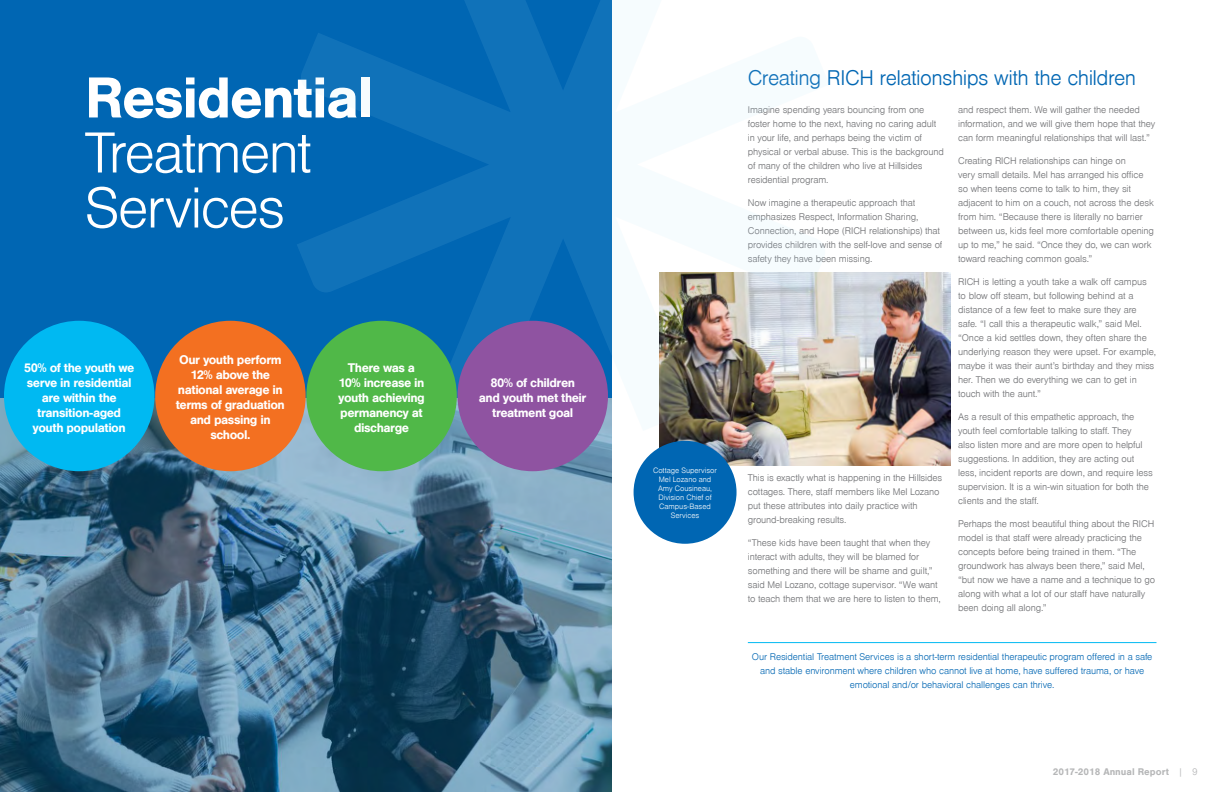
<style>
.page{position:relative;width:1224px;height:792px;background:#fff}
.page>*{position:absolute;margin:0;border:0;box-sizing:border-box;transform-origin:0 0}
.t1{font:300 60px/55px "Nimbus San";letter-spacing:-.035em;color:#fff}
.t2{font:700 60px "Nimbus San";letter-spacing:-.03em;color:#fff}
.t3{font:300 22px "Nimbus San";letter-spacing:-.025em;color:#0066b3}
.t4{font:700 13px/15px "Nimbus San";letter-spacing:-.04em;color:#fff;text-align:center}
.t5{font:300 10px/14px "Nimbus San";letter-spacing:-.015em;color:#6d6e71}
.t6{font:300 10px/14px "Nimbus San";letter-spacing:-.015em;color:#0066b3;text-align:center}
.t7{font:700 10px "Nimbus San";color:#b6b7b8}
.t8{font:300 8px/9px "Nimbus San";letter-spacing:-.005em;color:#fff;text-align:center}
.s1{font-weight:300}
</style>
<div class="page">
<div style="left:0;top:0;width:612px;height:792px;background:#0066b3"></div>
<img style="left:0;top:398px;width:612px;height:394px">
<img style="left:660px;top:272px;width:290px;height:194px">
<div style="left:634px;top:441px;width:103px;height:103px;background:#0066b3;border-radius:50%"></div>
<svg style="left:297px;top:0;width:533px;height:431px"></svg>
<div style="left:4px;top:321px;width:150px;height:150px;background:#00b9f2;border-radius:50%"></div>
<div style="left:155px;top:321px;width:151px;height:150px;background:#f37021;border-radius:50%"></div>
<div style="left:306px;top:321px;width:151px;height:150px;background:#50b848;border-radius:50%"></div>
<div style="left:458px;top:321px;width:150px;height:150px;background:#8f53a1;border-radius:50%"></div>
<hr style="left:748px;top:642px;width:408px;height:1px;background:#00b9f2">
<h1 class="t2" style="left:85px;top:64px;width:290px">Residential</h1>
<h1 class="t1" style="left:85px;top:127px;width:229px">Treatment<br>Services</h1>
<h3 class="t4" style="left:24px;top:360px;width:112px">50% of the youth we serve in residential are within the transition-aged youth population</h3>
<h3 class="t4" style="left:176px;top:353px;width:111px">Our youth perform<br>12% above the national average in terms of graduation and passing in school.</h3>
<h3 class="t4" style="left:338px;top:360px;width:88px">There was a<br>10% increase in youth achieving permanency at discharge</h3>
<h3 class="t4" style="left:479px;top:376px;width:109px">80% of children and youth met their treatment goal</h3>
<p class="t8" style="left:653px;top:466px;width:65px">Cottage Supervisor<br>Mel Lozano and<br>Amy Cousineau,<br>Division Chief of<br>Campus-Based<br>Services</p>
<h2 class="t3" style="left:748px;top:66px;width:390px">Creating RICH relationships with the children</h2>
<p class="t5" style="left:748px;top:103px;width:198px">Imagine spending years bouncing from one foster home to the next, having no caring adult in your life, and perhaps being the victim of physical or verbal abuse. This is the background of many of the children who live at Hillsides residential program.</p>
<p class="t5" style="left:748px;top:196px;width:196px">Now imagine a therapeutic approach that emphasizes Respect, Information Sharing, Connection, and Hope (RICH relationships) that provides children with the self-love and sense of safety they have been missing.</p>
<p class="t5" style="left:958px;top:103px;width:198px">and respect them. We will gather the needed information, and we will give them hope that they can form meaningful relationships that will last.”</p>
<p class="t5" style="left:958px;top:154px;width:197px">Creating RICH relationships can hinge on<br>very small details. Mel has arranged his office so when teens come to talk to him, they sit adjacent to him on a couch, not across the desk from him. “Because there is literally no barrier between us, kids feel more comfortable opening up to me,” he said. “Once they do, we can work toward reaching common goals.”</p>
<p class="t5" style="left:958px;top:275px;width:199px">RICH is letting a youth take a walk off campus to blow off steam, but following behind at a distance of a few feet to make sure they are safe. “I call this a therapeutic walk,” said Mel. “Once a kid settles down, they often share the underlying reason they were upset. For example, maybe it was their aunt’s birthday and they miss her. Then we do everything we can to get in touch with the aunt.”</p>
<p class="t5" style="left:958px;top:410px;width:196px">As a result of this empathetic approach, the youth feel comfortable talking to staff. They<br>also listen more and are more open to helpful suggestions. In addition, they are acting out less, incident reports are down, and require less supervision. It is a win-win situation for both the clients and the staff.</p>
<p class="t5" style="left:958px;top:517px;width:199px">Perhaps the most beautiful thing about the RICH model is that staff were already practicing the concepts before being trained in them. “The groundwork has always been there,” said Mel, “but now we have a name and a technique to go along with what a lot of our staff have naturally been doing all along.”</p>
<p class="t5" style="left:748px;top:471px;width:196px">This is exactly what is happening in the Hillsides cottages. There, staff members like Mel Lozano put these attributes into daily practice with ground-breaking results.</p>
<p class="t5" style="left:748px;top:536px;width:194px">“These kids have been taught that when they interact with adults, they will be blamed for something and there will be shame and guilt,” said Mel Lozano, cottage supervisor. “We want to teach them that we are here to listen to them,</p>
<p class="t6" style="left:752px;top:650px;width:402px">Our Residential Treatment Services is a short-term residential therapeutic program offered in a safe and stable environment where children who cannot live at home, have suffered trauma, or have emotional and/or behavioral challenges can thrive.</p>
<p class="t7" style="left:1053px;top:766px;width:146px">2017-2018 Annual Report <span class="s1">| 9</span></p>
</div>
